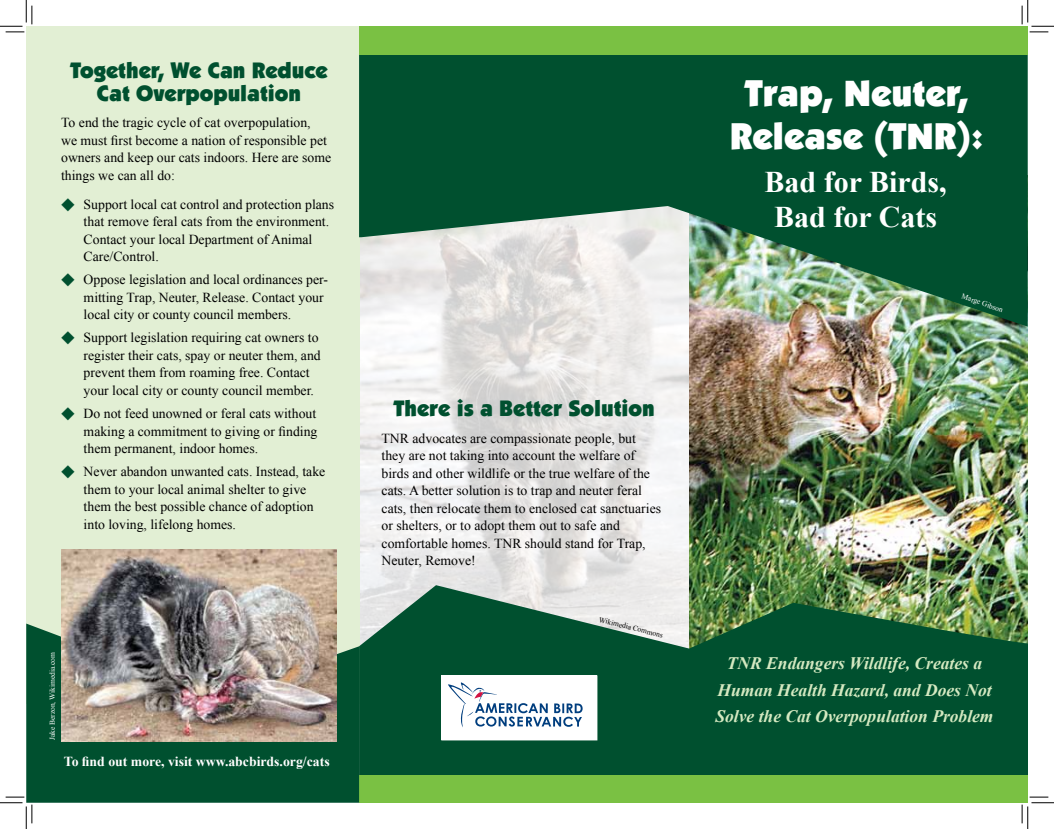
<style>
.page{position:relative;width:1054px;height:829px;background:#fff}
.page>*{position:absolute;margin:0;border:0;box-sizing:border-box;transform-origin:0 0}
.t1{font:900 37.5px/42.5px "Kabel IT Cby BT";color:#fff;text-align:center}
.t2{font:700 30px/35px "Times New Roman";color:#fff;text-align:center}
.t3{font:900 22.5px/22.5px "Kabel IT Cby BT";color:#00502f;text-align:center}
.t4{font:italic 700 17.5px/26.2px "Times New Roman";color:#d5e9c1;text-align:center}
.t5{font:13.75px/17.5px "Times New Roman";color:#000}
.t6{font:700 13.75px "Times New Roman";color:#fff}
.t7{font:7.5px "Times New Roman";color:#fff}
.t8{font:7.5px "Times New Roman";color:#000}
</style>
<div class="page">
<img style="left:359px;top:327px;width:330px;height:258px">
<img style="left:689px;top:327px;width:339px;height:258px">
<div style="left:26px;top:26px;width:333px;height:677px;background:#e2efd4"></div>
<svg style="left:359px;top:585px;width:669px;height:191px;fill:#00502f"></svg>
<svg style="left:359px;top:54px;width:669px;height:273px;fill:#00502f"></svg>
<div style="left:359px;top:26px;width:669px;height:28px;background:#7ac143"></div>
<div style="left:359px;top:776px;width:669px;height:26px;background:#7ac143"></div>
<div style="left:26px;top:623px;width:333px;height:180px;background:#00502f"></div>
<div style="left:442px;top:676px;width:155px;height:64px;background:#fff"></div>
<svg style="left:448px;top:682px;width:134px;height:45px"></svg>
<img style="left:61px;top:549px;width:275px;height:192px">
<svg style="left:0;top:0;width:33px;height:33px"></svg>
<svg style="left:0;top:796px;width:33px;height:33px"></svg>
<svg style="left:1021px;top:0;width:33px;height:33px"></svg>
<svg style="left:1021px;top:796px;width:33px;height:33px"></svg>
<h3 class="t3" style="left:70px;top:59px;width:259px">Together, We Can Reduce<br>Cat Overpopulation</h3>
<p class="t5" style="left:61px;top:114px;width:271px">To end the tragic cycle of cat overpopulation,<br>we must first become a nation of responsible pet owners and keep our cats indoors. Here are some things we can all do:</p>
<p class="t5" style="left:84px;top:195px;width:252px">Support local cat control and protection plans that remove feral cats from the environment.<br>Contact your local Department of Animal Care/Control.</p>
<p class="t5" style="left:84px;top:271px;width:246px">Oppose legislation and local ordinances per&shy;mitting Trap, Neuter, Release. Contact your local city or county council members.</p>
<p class="t5" style="left:84px;top:329px;width:239px">Support legislation requiring cat owners to register their cats, spay or neuter them, and prevent them from roaming free. Contact your local city or county council member.</p>
<p class="t5" style="left:84px;top:404px;width:235px;text-align:justify">Do not feed unowned or feral cats without making a commitment to giving or finding them permanent, indoor homes.</p>
<p class="t5" style="left:84px;top:462px;width:243px">Never abandon unwanted cats. Instead, take them to your local animal shelter to give them the best possible chance of adoption into loving, lifelong homes.</p>
<p class="t7" style="left:47px;top:740px;width:90px;rotate:-90deg">Jake Berzon, Wikimedia.com</p>
<p class="t6" style="left:64px;top:752px;width:267px">To find out more, visit www.abcbirds.org/cats</p>
<h3 class="t3" style="left:393px;top:397px;width:263px">There is a Better Solution</h3>
<p class="t5" style="left:381px;top:429px;width:281px">TNR advocates are compassionate people, but they are not taking into account the welfare of birds and other wildlife or the true welfare of the cats. A better solution is to trap and neuter feral cats, then relocate them to enclosed cat sanctuaries or shelters, or to adopt them out to safe and comfortable homes. TNR should stand for Trap, Neuter, Remove!</p>
<p class="t8" style="left:600px;top:614px;width:67px;rotate:14deg">Wikimedia Commons</p>
<h1 class="t1" style="left:730px;top:71px;width:255px">Trap, Neuter,<br>Release (TNR):</h1>
<h2 class="t2" style="left:764px;top:164px;width:183px">Bad for Birds,<br>Bad for Cats</h2>
<p class="t7" style="left:963px;top:291px;width:44px;rotate:18deg">Marge Gibson</p>
<p class="t4" style="left:715px;top:650px;width:280px">TNR Endangers Wildlife, Creates a<br>Human Health Hazard, and Does Not<br>Solve the Cat Overpopulation Problem</p>
</div>
